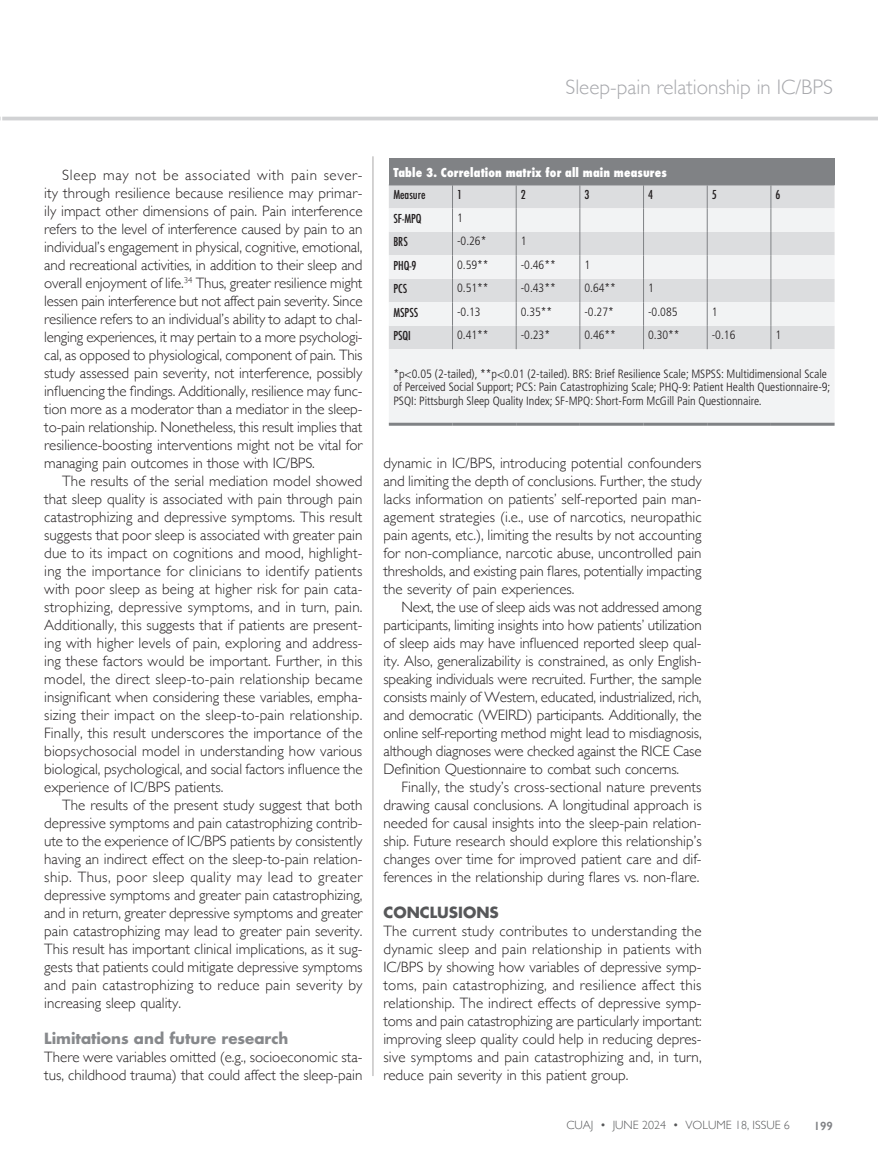
<style>
.page{position:relative;width:878px;height:1175px;background:#fff}
.page>*{position:absolute;margin:0;border:0;box-sizing:border-box;transform-origin:0 0}
.RUN{font:300 21px "Gill Sans";color:#a8a9ad}
.PJ{font:300 15px/18px "Gill Sans";color:#231f20;text-align:justify}
.t1{font:700 15px "Futura";color:#87898c}
.t2{font:700 15px "Futura";color:#57585a}
.Table-notes{font:300 condensed 12px/13.5px "Frutiger LT Std";color:#231f20}
.Table-Title{font:800 condensed 12px "Futura";letter-spacing:.01em;color:#fff}
.Table-column_head{font:500 condensed 12px "Futura";color:#231f20}
.t3{font:300 12px "Gill Sans";color:#57585a}
.t4{font:600 12px "Gill Sans";color:#808285}
</style>
<div class="page">
<hr style="left:372px;top:156px;width:1px;height:920px;background:#231f20">
<hr style="left:2px;top:117px;width:876px;height:3px;background:#d1d2d4">
<div style="left:389px;top:158px;width:445px;height:27px;background:#808285"></div>
<div style="left:389px;top:185px;width:445px;height:23px;background:#dcdddf"></div>
<svg style="left:389px;top:208px;width:445px;height:215px;fill:#f2f3f4"></svg>
<svg style="left:452px;top:185px;width:1px;height:164px"></svg>
<svg style="left:516px;top:185px;width:1px;height:164px"></svg>
<svg style="left:579px;top:185px;width:1px;height:164px"></svg>
<svg style="left:643px;top:185px;width:1px;height:164px"></svg>
<svg style="left:707px;top:185px;width:1px;height:164px"></svg>
<svg style="left:770px;top:185px;width:1px;height:164px"></svg>
<hr style="left:389px;top:423px;width:63px;height:3px;background:#808285">
<hr style="left:452px;top:423px;width:64px;height:3px;background:#808285">
<hr style="left:516px;top:423px;width:64px;height:3px;background:#808285">
<hr style="left:580px;top:423px;width:63px;height:3px;background:#808285">
<hr style="left:643px;top:423px;width:64px;height:3px;background:#808285">
<hr style="left:707px;top:423px;width:63px;height:3px;background:#808285">
<hr style="left:770px;top:423px;width:64px;height:3px;background:#808285">
<p class="RUN" style="left:565px;top:70px;width:269px">Sleep-pain relationship in IC/BPS</p>
<p class="PJ" style="left:44px;top:165px;width:320px;text-indent:18px">Sleep may not be associated with pain sever&shy;ity through resilience because resilience may primar&shy;ily impact other dimensions of pain. Pain interference refers to the level of interference caused by pain to an individual’s engagement in physical, cognitive, emotional, and recreational activities, in addition to their sleep and overall enjoyment of life.<sup>34</sup> Thus, greater resilience might lessen pain interference but not affect pain severity. Since resilience refers to an individual’s ability to adapt to chal&shy;lenging experiences, it may pertain to a more psychologi&shy;cal, as opposed to physiological, component of pain. This study assessed pain severity, not interference, possibly influencing the findings. Additionally, resilience may func&shy;tion more as a moderator than a mediator in the sleep&shy;to-pain relationship. Nonetheless, this result implies that resilience-boosting interventions might not be vital for managing pain outcomes in those with IC/BPS.</p>
<p class="PJ" style="left:44px;top:471px;width:320px;text-indent:18px">The results of the serial mediation model showed that sleep quality is associated with pain through pain catastrophizing and depressive symptoms. This result suggests that poor sleep is associated with greater pain due to its impact on cognitions and mood, highlight&shy;ing the importance for clinicians to identify patients with poor sleep as being at higher risk for pain cata&shy;strophizing, depressive symptoms, and in turn, pain.<br>Additionally, this suggests that if patients are present&shy;ing with higher levels of pain, exploring and address&shy;ing these factors would be important. Further, in this model, the direct sleep-to-pain relationship became insignificant when considering these variables, empha&shy;sizing their impact on the sleep-to-pain relationship.<br>Finally, this result underscores the importance of the biopsychosocial model in understanding how various biological, psychological, and social factors influence the experience of IC/BPS patients.</p>
<p class="PJ" style="left:44px;top:795px;width:320px;text-indent:18px">The results of the present study suggest that both depressive symptoms and pain catastrophizing contrib&shy;ute to the experience of IC/BPS patients by consistently having an indirect effect on the sleep-to-pain relation&shy;ship. Thus, poor sleep quality may lead to greater depressive symptoms and greater pain catastrophizing, and in return, greater depressive symptoms and greater pain catastrophizing may lead to greater pain severity.<br>This result has important clinical implications, as it sug&shy;gests that patients could mitigate depressive symptoms and pain catastrophizing to reduce pain severity by increasing sleep quality.</p>
<h2 class="t1" style="left:44px;top:1028px;width:246px">Limitations and future research</h2>
<p class="PJ" style="left:44px;top:1047px;width:320px">There were variables omitted (e.g., socioeconomic sta&shy;tus, childhood trauma) that could affect the sleep-pain</p>
<p class="Table-Title" style="left:393px;top:164px;width:275px">Table 3. Correlation matrix for all main measures</p>
<p class="Table-column_head" style="left:393px;top:187px;width:34px">Measure</p>
<p class="Table-column_head" style="left:457px;top:187px;width:6px">1</p>
<p class="Table-column_head" style="left:520px;top:187px;width:6px">2</p>
<p class="Table-column_head" style="left:584px;top:187px;width:6px">3</p>
<p class="Table-column_head" style="left:648px;top:187px;width:6px">4</p>
<p class="Table-column_head" style="left:711px;top:187px;width:6px">5</p>
<p class="Table-column_head" style="left:775px;top:187px;width:6px">6</p>
<p class="Table-column_head" style="left:393px;top:211px;width:30px">SF-MPQ</p>
<p class="Table-notes" style="left:457px;top:211px;width:7px">1</p>
<p class="Table-column_head" style="left:393px;top:234px;width:16px">BRS</p>
<p class="Table-notes" style="left:457px;top:235px;width:31px">-0.26*</p>
<p class="Table-notes" style="left:520px;top:235px;width:7px">1</p>
<p class="Table-column_head" style="left:393px;top:258px;width:25px">PHQ-9</p>
<p class="Table-notes" style="left:457px;top:258px;width:33px">0.59**</p>
<p class="Table-notes" style="left:520px;top:258px;width:37px">-0.46**</p>
<p class="Table-notes" style="left:584px;top:258px;width:7px">1</p>
<p class="Table-column_head" style="left:393px;top:281px;width:15px">PCS</p>
<p class="Table-notes" style="left:457px;top:281px;width:33px">0.51**</p>
<p class="Table-notes" style="left:520px;top:281px;width:37px">-0.43**</p>
<p class="Table-notes" style="left:584px;top:281px;width:33px">0.64**</p>
<p class="Table-notes" style="left:648px;top:281px;width:7px">1</p>
<p class="Table-column_head" style="left:393px;top:304px;width:27px">MSPSS</p>
<p class="Table-notes" style="left:457px;top:305px;width:25px">-0.13</p>
<p class="Table-notes" style="left:520px;top:305px;width:33px">0.35**</p>
<p class="Table-notes" style="left:584px;top:305px;width:31px">-0.27*</p>
<p class="Table-notes" style="left:648px;top:305px;width:31px">-0.085</p>
<p class="Table-notes" style="left:711px;top:305px;width:7px">1</p>
<p class="Table-column_head" style="left:393px;top:328px;width:19px">PSQI</p>
<p class="Table-notes" style="left:457px;top:328px;width:33px">0.41**</p>
<p class="Table-notes" style="left:520px;top:328px;width:31px">-0.23*</p>
<p class="Table-notes" style="left:584px;top:328px;width:33px">0.46**</p>
<p class="Table-notes" style="left:648px;top:328px;width:33px">0.30**</p>
<p class="Table-notes" style="left:711px;top:328px;width:25px">-0.16</p>
<p class="Table-notes" style="left:775px;top:328px;width:7px">1</p>
<p class="Table-notes" style="left:393px;top:367px;width:438px">*p&lt;0.05 (2-tailed), **p&lt;0.01 (2-tailed). BRS: Brief Resilience Scale; MSPSS: Multidimensional Scale of Perceived Social Support; PCS: Pain Catastrophizing Scale; PHQ-9: Patient Health Questionnaire-9;<br>PSQI: Pittsburgh Sleep Quality Index; SF-MPQ: Short-Form McGill Pain Questionnaire.</p>
<p class="PJ" style="left:383px;top:453px;width:320px">dynamic in IC/BPS, introducing potential confounders and limiting the depth of conclusions. Further, the study lacks information on patients’ self-reported pain man&shy;agement strategies (i.e., use of narcotics, neuropathic pain agents, etc.), limiting the results by not accounting for non-compliance, narcotic abuse, uncontrolled pain thresholds, and existing pain flares, potentially impacting the severity of pain experiences.</p>
<p class="PJ" style="left:383px;top:597px;width:320px;text-indent:18px">Next, the use of sleep aids was not addressed among participants, limiting insights into how patients’ utilization of sleep aids may have influenced reported sleep qual&shy;ity. Also, generalizability is constrained, as only English&shy;speaking individuals were recruited. Further, the sample consists mainly of Western, educated, industrialized, rich, and democratic (WEIRD) participants. Additionally, the online self-reporting method might lead to misdiagnosis, although diagnoses were checked against the RICE Case Definition Questionnaire to combat such concerns.</p>
<p class="PJ" style="left:383px;top:777px;width:320px;text-indent:18px">Finally, the study’s cross-sectional nature prevents drawing causal conclusions. A longitudinal approach is needed for causal insights into the sleep-pain relation&shy;ship. Future research should explore this relationship’s changes over time for improved patient care and dif&shy;ferences in the relationship during flares vs. non-flare.</p>
<h1 class="t2" style="left:383px;top:902px;width:117px">CONCLUSIONS</h1>
<p class="PJ" style="left:383px;top:921px;width:320px">The current study contributes to understanding the dynamic sleep and pain relationship in patients with IC/BPS by showing how variables of depressive symp&shy;toms, pain catastrophizing, and resilience affect this relationship. The indirect effects of depressive symp&shy;toms and pain catastrophizing are particularly important: improving sleep quality could help in reducing depres&shy;sive symptoms and pain catastrophizing and, in turn, reduce pain severity in this patient group.</p>
<p class="t3" style="left:566px;top:1115px;width:225px">CUAJ • JUNE 2024 • VOLUME 18, ISSUE 6</p>
<p class="t4" style="left:813px;top:1118px;width:21px">199</p>
</div>
